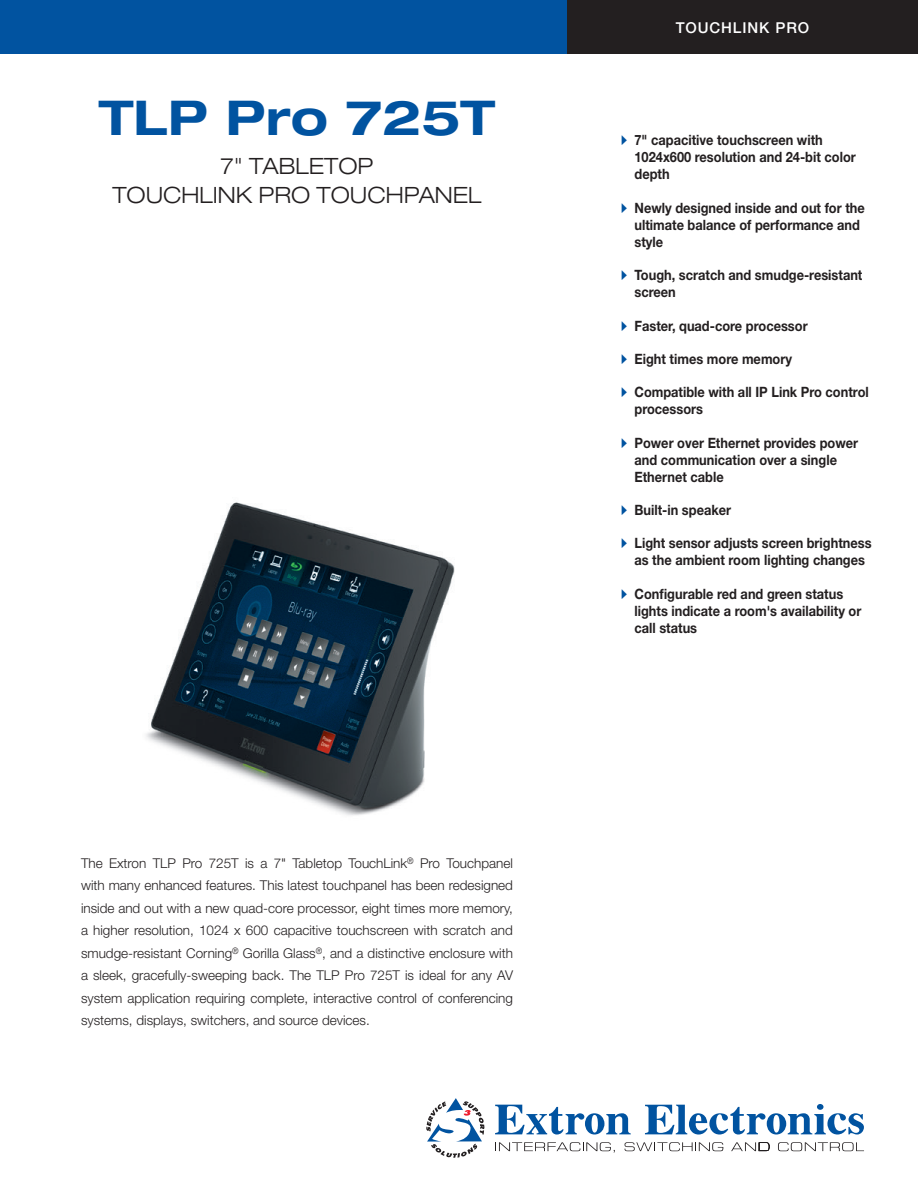
<style>
.page{position:relative;width:918px;height:1188px;background:#fff}
.page>*{position:absolute;margin:0;border:0;box-sizing:border-box;transform-origin:0 0}
.cover_product_name{font:700 expanded 48px "Helvetica Neue LT Std";color:#0153a0}
.cover_product_subti{font:300 expanded 22.5px/28.8px "Helvetica Neue LT Std";color:#231f20;text-align:center}
.cover_category{font:500 15px "Helvetica Neue LT Std";letter-spacing:.06em;color:#fff}
.t1{font:700 14.25px/17.1px "Helvetica Neue LT Std";color:#231f20;scale:.9 1}
.cover_teaser_paragr{font:300 13.5px/22.5px "Helvetica Neue LT Std";color:#231f20;text-align:justify}
.s1{font-family:"Quick Type Pi";font-weight:400;color:#0153a0}
</style>
<div class="page">
<div style="left:0;top:0;width:581px;height:54px;background:#0153a0"></div>
<div style="left:567px;top:0;width:351px;height:54px;background:#231f20"></div>
<svg style="left:426px;top:1098px;width:58px;height:60px"></svg>
<svg style="left:495px;top:1105px;width:136px;height:30px"></svg>
<svg style="left:645px;top:1105px;width:219px;height:30px"></svg>
<svg style="left:499px;top:1142px;width:116px;height:11px"></svg>
<svg style="left:625px;top:1142px;width:98px;height:9px"></svg>
<svg style="left:731px;top:1142px;width:39px;height:9px"></svg>
<svg style="left:778px;top:1142px;width:86px;height:9px"></svg>
<img style="left:146px;top:502px;width:309px;height:313px">
<p class="cover_product_name" style="left:99px;top:88px;width:398px">TLP Pro 725T</p>
<p class="cover_product_subti" style="left:112px;top:152px;width:371px">7" TABLETOP<br>TOUCHLINK PRO TOUCHPANEL</p>
<p class="cover_teaser_paragr" style="left:81px;top:851px;width:434px">The Extron TLP Pro 725T is a 7" Tabletop TouchLink<sup>®</sup> Pro Touchpanel with many enhanced features. This latest touchpanel has been redesigned inside and out with a new quad-core processor, eight times more memory, a higher resolution, 1024 x 600 capacitive touchscreen with scratch and smudge-resistant Corning<sup>®</sup> Gorilla Glass<sup>®</sup>, and a distinctive enclosure with a sleek, gracefully-sweeping back. The TLP Pro 725T is ideal for any AV system application requiring complete, interactive control of conferencing systems, displays, switchers, and source devices.</p>
<p class="cover_category" style="left:676px;top:19px;width:135px">TOUCHLINK PRO</p>
<p class="t1" style="left:634px;top:131px;width:247px;text-indent:-14px"><span class="s1">A</span> 7" capacitive touchscreen with<br>1024x600 resolution and 24-bit color depth</p>
<p class="t1" style="left:634px;top:199px;width:257px;text-indent:-14px"><span class="s1">A</span> Newly designed inside and out for the ultimate balance of performance and style</p>
<p class="t1" style="left:634px;top:266px;width:255px;text-indent:-14px"><span class="s1">A</span> Tough, scratch and smudge-resistant screen</p>
<p class="t1" style="left:621px;top:317px;width:209px"><span class="s1">A</span> Faster, quad-core processor</p>
<p class="t1" style="left:621px;top:350px;width:192px"><span class="s1">A</span> Eight times more memory</p>
<p class="t1" style="left:634px;top:383px;width:262px;text-indent:-14px"><span class="s1">A</span> Compatible with all IP Link Pro control processors</p>
<p class="t1" style="left:634px;top:434px;width:250px;text-indent:-14px"><span class="s1">A</span> Power over Ethernet provides power and communication over a single<br>Ethernet cable</p>
<p class="t1" style="left:621px;top:501px;width:124px"><span class="s1">A</span> Built-in speaker</p>
<p class="t1" style="left:621px;top:534px;width:280px;text-align:center"><span class="s1">A</span> Light sensor adjusts screen brightness as the ambient room lighting changes</p>
<p class="t1" style="left:634px;top:585px;width:254px;text-indent:-14px"><span class="s1">A</span> Configurable red and green status lights indicate a room's availability or call status</p>
</div>
